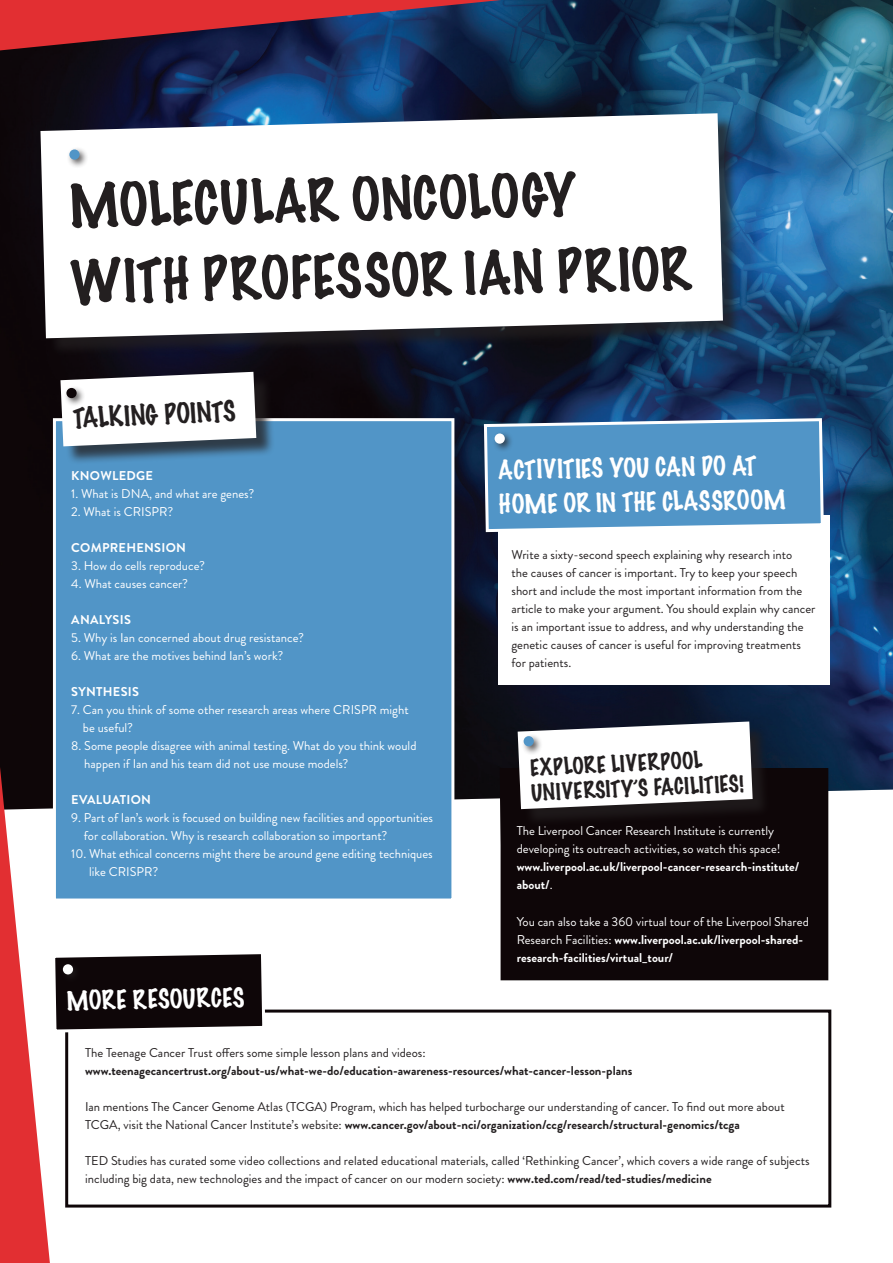
<style>
.page{position:relative;width:893px;height:1263px;background:#fff}
.page>*{position:absolute;margin:0;border:0;box-sizing:border-box;transform-origin:0 0}
.t1{font:100 54px/76.2px "Marker Felt";color:#231f20}
.t2{font:100 25.5px "Marker Felt";color:#231f20}
.t3{font:100 24px/34.5px "Marker Felt";color:#fff}
.t4{font:100 21px/25.3px "Marker Felt";color:#231f20}
.t5{font:12.75px/18px "Brandon Grotesque";color:#231f20}
.t6{font:12.75px/18px "Brandon Grotesque";color:#fff}
.t7{font:700 12.75px/18px "Brandon Grotesque";color:#fff}
.t8{font:700 12.75px/18px "Brandon Grotesque";color:#231f20}
.t9{font:700 12.75px "Brandon Grotesque";letter-spacing:.02em;color:#fff}
.s1{font-weight:400}
.s2{font-weight:700}
</style>
<div class="page">
<img style="left:0;top:0;width:893px;height:810px">
<div style="left:53px;top:418px;width:401px;height:483px;background:#5195c7;border:3px solid #fff"></div>
<svg style="left:0;top:0;width:501px;height:50px;background:#7a2c42"></svg>
<div style="left:63px;top:375px;width:212px;height:90px;background:#231f20;opacity:.75"></div>
<svg style="left:60px;top:372px;width:196px;height:74px"></svg>
<div style="left:64px;top:385px;width:22px;height:22px;background:#231f20;opacity:.75"></div>
<div style="left:66px;top:388px;width:11px;height:10px;background:#0e0608;border-radius:50%"></div>
<div style="left:500px;top:768px;width:328px;height:212px;background:#0e0608"></div>
<div style="left:520px;top:724px;width:251px;height:103px;background:#231f20;opacity:.75"></div>
<svg style="left:518px;top:721px;width:235px;height:88px"></svg>
<div style="left:521px;top:733px;width:22px;height:22px;background:#231f20;opacity:.75"></div>
<div style="left:524px;top:736px;width:10px;height:10px;background:#5195c7;border-radius:50%"></div>
<div style="left:43px;top:115px;width:698px;height:242px;background:#231f20;opacity:.75"></div>
<svg style="left:40px;top:113px;width:683px;height:225px"></svg>
<div style="left:67px;top:147px;width:22px;height:22px;background:#231f20;opacity:.75"></div>
<div style="left:69px;top:149px;width:11px;height:11px;background:#5195c7;border-radius:50%"></div>
<div style="left:498px;top:515px;width:332px;height:170px;background:#fff"></div>
<svg style="left:482px;top:417px;width:343px;height:117px;background:#609bc8"></svg>
<div style="left:492px;top:431px;width:22px;height:22px;background:#231f20;opacity:.75"></div>
<div style="left:495px;top:433px;width:10px;height:11px;background:#fff;border-radius:50%"></div>
<div style="left:65px;top:1009px;width:766px;height:198px;background:#fff;border:3px solid #0e0608"></div>
<svg style="left:0;top:767px;width:267px;height:496px"></svg>
<div style="left:60px;top:961px;width:22px;height:22px;background:#231f20;opacity:.75"></div>
<div style="left:63px;top:964px;width:10px;height:10px;background:#fff;border-radius:50%"></div>
<p class="t1" style="left:68px;top:166px;width:622px;rotate:-1deg">MOLECULAR ONCOLOGY<br>WITH PROFESSOR IAN PRIOR</p>
<p class="t2" style="left:72px;top:397px;width:164px;rotate:-2deg">TALKING POINTS</p>
<p class="t9" style="left:71px;top:466px;width:83px">KNOWLEDGE</p>
<p class="t6" style="left:71px;top:485px;width:185px">1. What is DNA, and what are genes?</p>
<p class="t6" style="left:71px;top:503px;width:104px">2. What is CRISPR?</p>
<p class="t9" style="left:71px;top:538px;width:116px">COMPREHENSION</p>
<p class="t6" style="left:71px;top:557px;width:135px">3. How do cells reproduce?</p>
<p class="t6" style="left:71px;top:575px;width:118px">4. What causes cancer?</p>
<p class="t9" style="left:71px;top:610px;width:61px">ANALYSIS</p>
<p class="t6" style="left:71px;top:629px;width:234px">5. Why is Ian concerned about drug resistance?</p>
<p class="t6" style="left:71px;top:647px;width:214px">6. What are the motives behind Ian’s work?</p>
<p class="t9" style="left:71px;top:682px;width:69px">SYNTHESIS</p>
<p class="t6" style="left:83px;top:701px;width:327px;text-indent:-12px">7. Can you think of some other research areas where CRISPR might be useful?</p>
<p class="t6" style="left:84px;top:737px;width:334px;text-indent:-13px">8. Some people disagree with animal testing. What do you think would happen if Ian and his team did not use mouse models?</p>
<p class="t9" style="left:71px;top:790px;width:81px">EVALUATION</p>
<p class="t6" style="left:84px;top:809px;width:351px;text-indent:-13px">9. Part of Ian’s work is focused on building new facilities and opportunities for collaboration. Why is research collaboration so important?</p>
<p class="t6" style="left:89px;top:845px;width:345px;text-indent:-18px">10. What ethical concerns might there be around gene editing techniques like CRISPR?</p>
<p class="t3" style="left:66px;top:983px;width:180px;rotate:-1deg">MORE RESOURCES</p>
<p class="t3" style="left:498px;top:452px;width:288px;rotate:-1deg">ACTIVITIES YOU CAN DO AT<br>HOME OR IN THE CLASSROOM</p>
<p class="t5" style="left:511px;top:546px;width:306px">Write a sixty-second speech explaining why research into<br>the causes of cancer is important. Try to keep your speech short and include the most important information from the article to make your argument. You should explain why cancer is an important issue to address, and why understanding the genetic causes of cancer is useful for improving treatments for patients.</p>
<p class="t4" style="left:529px;top:755px;width:214px;rotate:-3deg">EXPLORE LIVERPOOL<br>UNIVERSITY’S FACILITIES!</p>
<p class="t6" style="left:517px;top:822px;width:265px">The Liverpool Cancer Research Institute is currently developing its outreach activities, so watch this space!</p>
<p class="t7" style="left:517px;top:858px;width:284px">www.liverpool.ac.uk/liverpool-cancer-research-institute/ about/<span class="s1">.</span></p>
<p class="t7" style="left:517px;top:912px;width:294px"><span class="s1">You can also take a 360 virtual tour of the Liverpool Shared<br>Research Facilities:</span> www.liverpool.ac.uk/liverpool-shared&shy;research-facilities/virtual_tour/</p>
<p class="t8" style="left:85px;top:1044px;width:549px"><span class="s1">The Teenage Cancer Trust offers some simple lesson plans and videos: </span>www.teenagecancertrust.org/about-us/what-we-do/education-awareness-resources/what-cancer-lesson-plans</p>
<p class="t5" style="left:85px;top:1098px;width:701px">Ian mentions The Cancer Genome Atlas (TCGA) Program, which has helped turbocharge our understanding of cancer. To find out more about<br>TCGA, visit the National Cancer Institute’s website: <span class="s2">www.cancer.gov/about-nci/organization/ccg/research/structural-genomics/tcga</span></p>
<p class="t5" style="left:85px;top:1152px;width:726px">TED Studies has curated some video collections and related educational materials, called ‘Rethinking Cancer’, which covers a wide range of subjects including big data, new technologies and the impact of cancer on our modern society: <span class="s2">www.ted.com/read/ted-studies/medicine</span></p>
</div>
